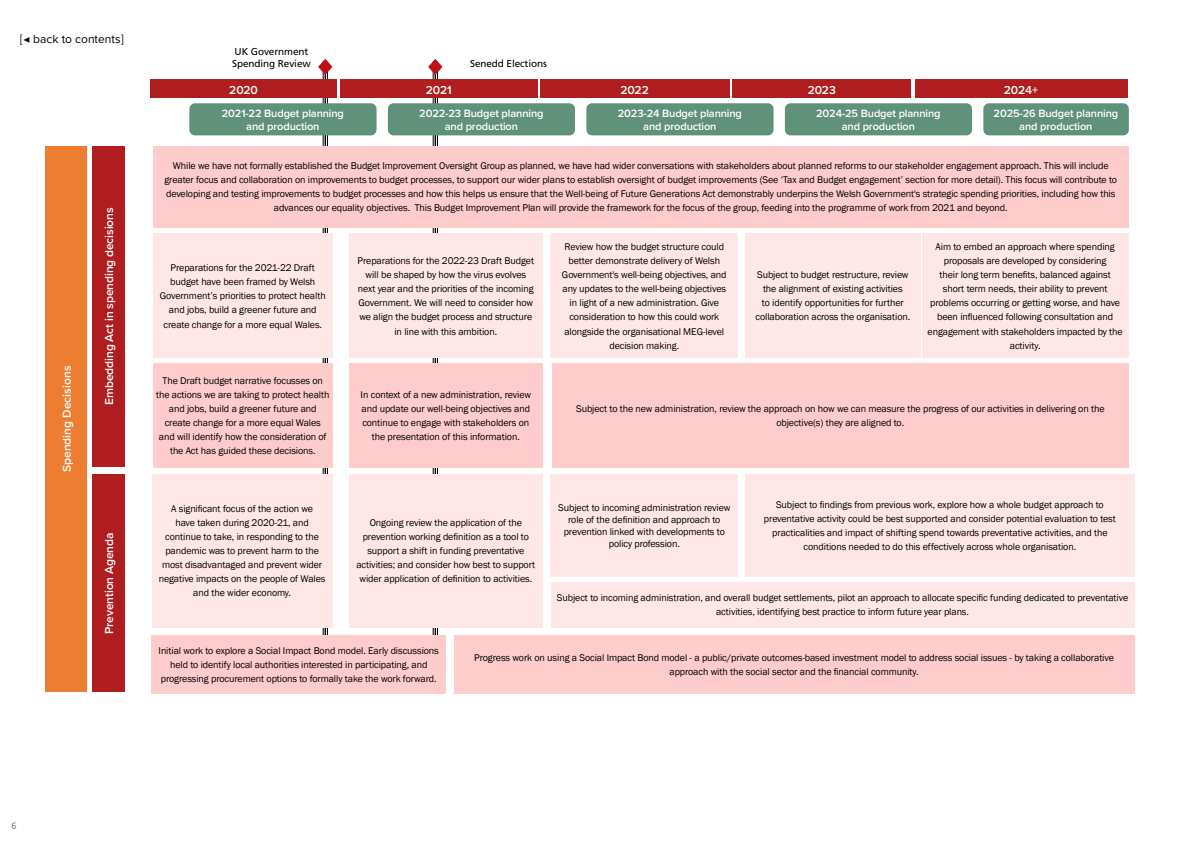
<style>
.page{position:relative;width:1191px;height:842px;background:#fff}
.page>*{position:absolute;margin:0;border:0;box-sizing:border-box;transform-origin:0 0}
.t1{font:600 12px "Proxima Nova";letter-spacing:-.01em;color:#fff}
.t2{font:12px "Proxima Nova";color:#000}
.t3{font:600 11px/13px "Proxima Nova";letter-spacing:-.01em;color:#fff;text-align:center}
.centered_text{font:10px/14px "Franklin Gothic";letter-spacing:-.01em;color:#000;text-align:center}
.NEW_HEADING{font:10px/12px "Frutiger LT Std";letter-spacing:-.01em;color:#000}
.t4{font:300 9px "Frutiger LT Std";color:#4e4e4d}
.s1{font-family:"Minion Pro"}
</style>
<div class="page">
<hr style="left:327px;top:62px;width:1px;height:630px;background:#000">
<hr style="left:324px;top:62px;width:2px;height:630px;background:#000">
<hr style="left:323px;top:62px;width:1px;height:630px;background:#000">
<hr style="left:437px;top:62px;width:1px;height:628px;background:#000">
<hr style="left:434px;top:62px;width:2px;height:628px;background:#000">
<hr style="left:433px;top:62px;width:1px;height:628px;background:#000">
<svg style="left:318px;top:59px;width:14px;height:16px"></svg>
<div style="left:150px;top:80px;width:187px;height:18px;background:#af1d1f"></div>
<div style="left:340px;top:80px;width:197px;height:18px;background:#af1d1f"></div>
<div style="left:540px;top:80px;width:189px;height:18px;background:#af1d1f"></div>
<div style="left:732px;top:80px;width:179px;height:18px;background:#af1d1f"></div>
<div style="left:915px;top:80px;width:212px;height:18px;background:#af1d1f"></div>
<div style="left:189px;top:103px;width:187px;height:32px;background:#60917b;border-radius:6px"></div>
<div style="left:388px;top:103px;width:187px;height:32px;background:#60917b;border-radius:6px"></div>
<div style="left:586px;top:103px;width:187px;height:32px;background:#60917b;border-radius:6px"></div>
<div style="left:785px;top:103px;width:187px;height:32px;background:#60917b;border-radius:6px"></div>
<div style="left:983px;top:103px;width:145px;height:32px;background:#60917b;border-radius:6px"></div>
<div style="left:550px;top:234px;width:188px;height:124px;background:#ffe7e7"></div>
<div style="left:153px;top:234px;width:179px;height:124px;background:#ffe7e7"></div>
<div style="left:745px;top:234px;width:175px;height:124px;background:#ffe7e7"></div>
<div style="left:921px;top:234px;width:207px;height:124px;background:#ffe7e7"></div>
<div style="left:349px;top:474px;width:194px;height:153px;background:#ffe7e7"></div>
<div style="left:152px;top:474px;width:180px;height:153px;background:#ffe7e7"></div>
<div style="left:550px;top:474px;width:188px;height:102px;background:#ffe7e7"></div>
<div style="left:745px;top:474px;width:389px;height:102px;background:#ffe7e7"></div>
<div style="left:349px;top:234px;width:194px;height:124px;background:#ffe7e7"></div>
<div style="left:550px;top:582px;width:584px;height:45px;background:#ffe7e7"></div>
<div style="left:152px;top:635px;width:294px;height:59px;background:#fecccb"></div>
<div style="left:454px;top:635px;width:680px;height:59px;background:#fecccb"></div>
<div style="left:92px;top:475px;width:32px;height:217px;background:#af1d1f"></div>
<div style="left:153px;top:146px;width:975px;height:82px;background:#fecccb"></div>
<div style="left:45px;top:146px;width:42px;height:546px;background:#ed7d31"></div>
<div style="left:92px;top:146px;width:33px;height:320px;background:#af1d1f"></div>
<svg style="left:428px;top:59px;width:14px;height:16px"></svg>
<div style="left:552px;top:363px;width:576px;height:105px;background:#fecccb"></div>
<div style="left:153px;top:363px;width:179px;height:105px;background:#fecccb"></div>
<div style="left:349px;top:363px;width:194px;height:105px;background:#fecccb"></div>
<p class="t2" style="left:19px;top:30px;width:107px"><span class="s1">[◀</span> back to contents<span class="s1">]</span></p>
<p class="t1" style="left:58px;top:472px;width:108px;rotate:-90deg">Spending Decisions</p>
<p class="t1" style="left:100px;top:405px;width:199px;rotate:-90deg">Embedding Act in spending decisions</p>
<p class="t1" style="left:100px;top:634px;width:103px;rotate:-90deg">Prevention Agenda</p>
<p class="NEW_HEADING" style="left:232px;top:45px;width:80px">UK Government<br>Spending Review</p>
<p class="NEW_HEADING" style="left:470px;top:57px;width:78px">Senedd Elections</p>
<p class="t1" style="left:229px;top:81px;width:30px">2020</p>
<p class="t1" style="left:426px;top:81px;width:27px">2021</p>
<p class="t1" style="left:620px;top:81px;width:30px">2022</p>
<p class="t1" style="left:807px;top:81px;width:30px">2023</p>
<p class="t1" style="left:1004px;top:81px;width:36px">2024+</p>
<p class="t3" style="left:222px;top:107px;width:124px">2021-22 Budget planning and production</p>
<p class="t3" style="left:419px;top:107px;width:126px">2022-23 Budget planning and production</p>
<p class="t3" style="left:618px;top:107px;width:126px">2023-24 Budget planning and production</p>
<p class="t3" style="left:816px;top:107px;width:126px">2024-25 Budget planning and production</p>
<p class="t3" style="left:993px;top:106px;width:126px">2025-26 Budget planning and production</p>
<p class="centered_text" style="left:164px;top:159px;width:954px">While we have not formally established the Budget Improvement Oversight Group as planned, we have had wider conversations with stakeholders about planned reforms to our stakeholder engagement approach. This will include greater focus and collaboration on improvements to budget processes, to support our wider plans to establish oversight of budget improvements (See ‘Tax and Budget engagement’ section for more detail). This focus will contribute to developing and testing improvements to budget processes and how this helps us ensure that the Well-being of Future Generations Act demonstrably underpins the Welsh Government's strategic spending priorities, including how this advances our equality objectives. This Budget Improvement Plan will provide the framework for the focus of the group, feeding into the programme of work from 2021 and beyond.</p>
<p class="centered_text" style="left:562px;top:240px;width:166px">Review how the budget structure could better demonstrate delivery of Welsh Government's well-being objectives, and any updates to the well-being objectives in light of a new administration. Give consideration to how this could work alongside the organisational MEG-level decision making.</p>
<p class="centered_text" style="left:357px;top:254px;width:178px">Preparations for the 2022-23 Draft Budget will be shaped by how the virus evolves next year and the priorities of the incoming Government. We will need to consider how we align the budget process and structure in line with this ambition.</p>
<p class="centered_text" style="left:160px;top:261px;width:167px">Preparations for the 2021-22 Draft budget have been framed by Welsh Government’s priorities to protect health and jobs, build a greener future and create change for a more equal Wales.</p>
<p class="centered_text" style="left:755px;top:268px;width:156px">Subject to budget restructure, review the alignment of existing activities<br>to identify opportunities for further collaboration across the organisation.</p>
<p class="centered_text" style="left:927px;top:240px;width:197px">Aim to embed an approach where spending proposals are developed by considering<br>their long term benefits, balanced against short term needs, their ability to prevent problems occurring or getting worse, and have been influenced following consultation and engagement with stakeholders impacted by the activity.</p>
<p class="centered_text" style="left:156px;top:374px;width:175px">The Draft budget narrative focusses on the actions we are taking to protect health and jobs, build a greener future and create change for a more equal Wales and will identify how the consideration of the Act has guided these decisions.</p>
<p class="centered_text" style="left:361px;top:388px;width:172px">In context of a new administration, review and update our well-being objectives and continue to engage with stakeholders on the presentation of this information.</p>
<p class="centered_text" style="left:576px;top:402px;width:530px">Subject to the new administration, review the approach on how we can measure the progress of our activities in delivering on the objective(s) they are aligned to.</p>
<p class="centered_text" style="left:159px;top:502px;width:168px">A significant focus of the action we<br>have taken during 2020-21, and continue to take, in responding to the pandemic was to prevent harm to the most disadvantaged and prevent wider negative impacts on the people of Wales and the wider economy.</p>
<p class="centered_text" style="left:558px;top:502px;width:174px;line-height:12px">Subject to incoming administration review role of the definition and approach to prevention linked with developments to policy profession.</p>
<p class="centered_text" style="left:764px;top:498px;width:353px">Subject to findings from previous work, explore how a whole budget approach to preventative activity could be best supported and consider potential evaluation to test practicalities and impact of shifting spend towards preventative activities, and the conditions needed to do this effectively across whole organisation.</p>
<p class="centered_text" style="left:356px;top:516px;width:180px">Ongoing review the application of the prevention working definition as a tool to support a shift in funding preventative activities; and consider how best to support wider application of definition to activities.</p>
<p class="centered_text" style="left:557px;top:591px;width:573px">Subject to incoming administration, and overall budget settlements, pilot an approach to allocate specific funding dedicated to preventative activities, identifying best practice to inform future year plans.</p>
<p class="centered_text" style="left:159px;top:644px;width:282px">Initial work to explore a Social Impact Bond model. Early discussions held to identify local authorities interested in participating, and progressing procurement options to formally take the work forward.</p>
<p class="centered_text" style="left:474px;top:651px;width:641px">Progress work on using a Social Impact Bond model - a public/private outcomes-based investment model to address social issues - by taking a collaborative approach with the social sector and the financial community.</p>
<p class="t4" style="left:11px;top:821px;width:7px">6</p>
</div>
